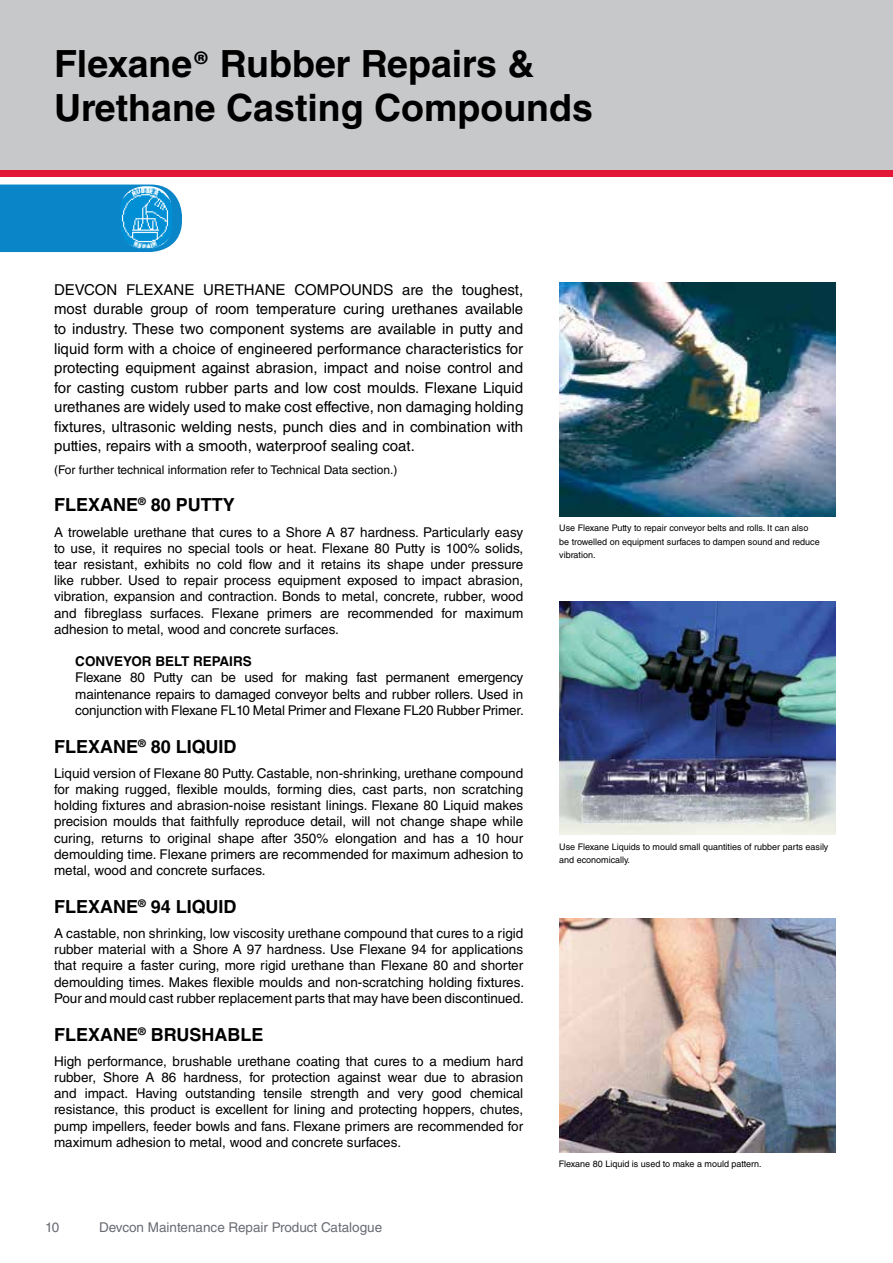
<style>
.page{position:relative;width:893px;height:1263px;background:#fff}
.page>*{position:absolute;margin:0;border:0;box-sizing:border-box;transform-origin:0 0}
.t1{font:700 37.5px/43.5px "Helvetica LT Std";color:#000}
.t2{font:700 18px "Helvetica LT Std";color:#000}
.t3{font:15px/19.5px "Helvetica LT Std";color:#000;text-align:justify}
.t4{font:13.5px/16.2px "Helvetica LT Std";color:#000;text-align:justify}
.t5{font:13.5px "Helvetica LT Std";color:#6a6c74}
.t6{font:700 13.5px "Helvetica LT Std";color:#000}
.t7{font:12px "Helvetica LT Std";color:#000}
.t8{font:9px/13.5px "Helvetica LT Std";color:#000}
.s1{font-family:"Myriad Pro"}
</style>
<div class="page">
<div style="left:0;top:0;width:893px;height:170px;background:#c7c8ca"></div>
<div style="left:0;top:170px;width:893px;height:6px;background:#e31837"></div>
<div style="left:0;top:185px;width:182px;height:67px;background:#0a86c8"></div>
<img style="left:120px;top:186px;width:52px;height:62px">
<img style="left:559px;top:918px;width:277px;height:234px">
<img style="left:559px;top:601px;width:277px;height:234px">
<img style="left:559px;top:282px;width:277px;height:234px">
<h1 class="t1" style="left:54px;top:42px;width:540px">Flexane<span class="s1">®</span> Rubber Repairs &amp;<br>Urethane Casting Compounds</h1>
<p class="t3" style="left:54px;top:280px;width:471px">DEVCON FLEXANE URETHANE COMPOUNDS are the toughest, most durable group of room temperature curing urethanes available to industry. These two component systems are available in putty and liquid form with a choice of engineered performance characteristics for protecting equipment against abrasion, impact and noise control and for casting custom rubber parts and low cost moulds. Flexane Liquid urethanes are widely used to make cost effective, non damaging holding fixtures, ultrasonic welding nests, punch dies and in combination with putties, repairs with a smooth, waterproof sealing coat.</p>
<p class="t7" style="left:54px;top:462px;width:345px">(For further technical information refer to Technical Data section.)</p>
<h2 class="t2" style="left:54px;top:494px;width:182px">FLEXANE<sup>®</sup> 80 PUTTY</h2>
<p class="t4" style="left:54px;top:524px;width:471px">A trowelable urethane that cures to a Shore A 87 hardness. Particularly easy to use, it requires no special tools or heat. Flexane 80 Putty is 100% solids, tear resistant, exhibits no cold flow and it retains its shape under pressure like rubber. Used to repair process equipment exposed to impact abrasion, vibration, expansion and contraction. Bonds to metal, concrete, rubber, wood and fibreglass surfaces. Flexane primers are recommended for maximum adhesion to metal, wood and concrete surfaces.</p>
<p class="t6" style="left:75px;top:653px;width:178px">CONVEYOR BELT REPAIRS</p>
<p class="t4" style="left:75px;top:669px;width:450px">Flexane 80 Putty can be used for making fast permanent emergency maintenance repairs to damaged conveyor belts and rubber rollers. Used in conjunction with Flexane FL10 Metal Primer and Flexane FL20 Rubber Primer.</p>
<h2 class="t2" style="left:54px;top:735px;width:184px">FLEXANE<sup>®</sup> 80 LIQUID</h2>
<p class="t4" style="left:54px;top:765px;width:471px">Liquid version of Flexane 80 Putty. Castable, non-shrinking, urethane compound for making rugged, flexible moulds, forming dies, cast parts, non scratching holding fixtures and abrasion-noise resistant linings. Flexane 80 Liquid makes precision moulds that faithfully reproduce detail, will not change shape while curing, returns to original shape after 350% elongation and has a 10 hour demoulding time. Flexane primers are recommended for maximum adhesion to metal, wood and concrete surfaces.</p>
<h2 class="t2" style="left:54px;top:895px;width:184px">FLEXANE<sup>®</sup> 94 LIQUID</h2>
<p class="t4" style="left:54px;top:925px;width:472px">A castable, non shrinking, low viscosity urethane compound that cures to a rigid rubber material with a Shore A 97 hardness. Use Flexane 94 for applications that require a faster curing, more rigid urethane than Flexane 80 and shorter demoulding times. Makes flexible moulds and non-scratching holding fixtures.<br>Pour and mould cast rubber replacement parts that may have been discontinued.</p>
<h2 class="t2" style="left:54px;top:1023px;width:211px">FLEXANE<sup>®</sup> BRUSHABLE</h2>
<p class="t4" style="left:54px;top:1053px;width:471px">High performance, brushable urethane coating that cures to a medium hard rubber, Shore A 86 hardness, for protection against wear due to abrasion and impact. Having outstanding tensile strength and very good chemical resistance, this product is excellent for lining and protecting hoppers, chutes, pump impellers, feeder bowls and fans. Flexane primers are recommended for maximum adhesion to metal, wood and concrete surfaces.</p>
<p class="t5" style="left:45px;top:1219px;width:16px">10</p>
<p class="t5" style="left:99px;top:1219px;width:285px">Devcon Maintenance Repair Product Catalogue</p>
<p class="t8" style="left:559px;top:521px;width:262px">Use Flexane Putty to repair conveyor belts and rolls. It can also be trowelled on equipment surfaces to dampen sound and reduce vibration.</p>
<p class="t8" style="left:559px;top:840px;width:271px">Use Flexane Liquids to mould small quantities of rubber parts easily and economically.</p>
<p class="t8" style="left:559px;top:1157px;width:204px">Flexane 80 Liquid is used to make a mould pattern.</p>
</div>
